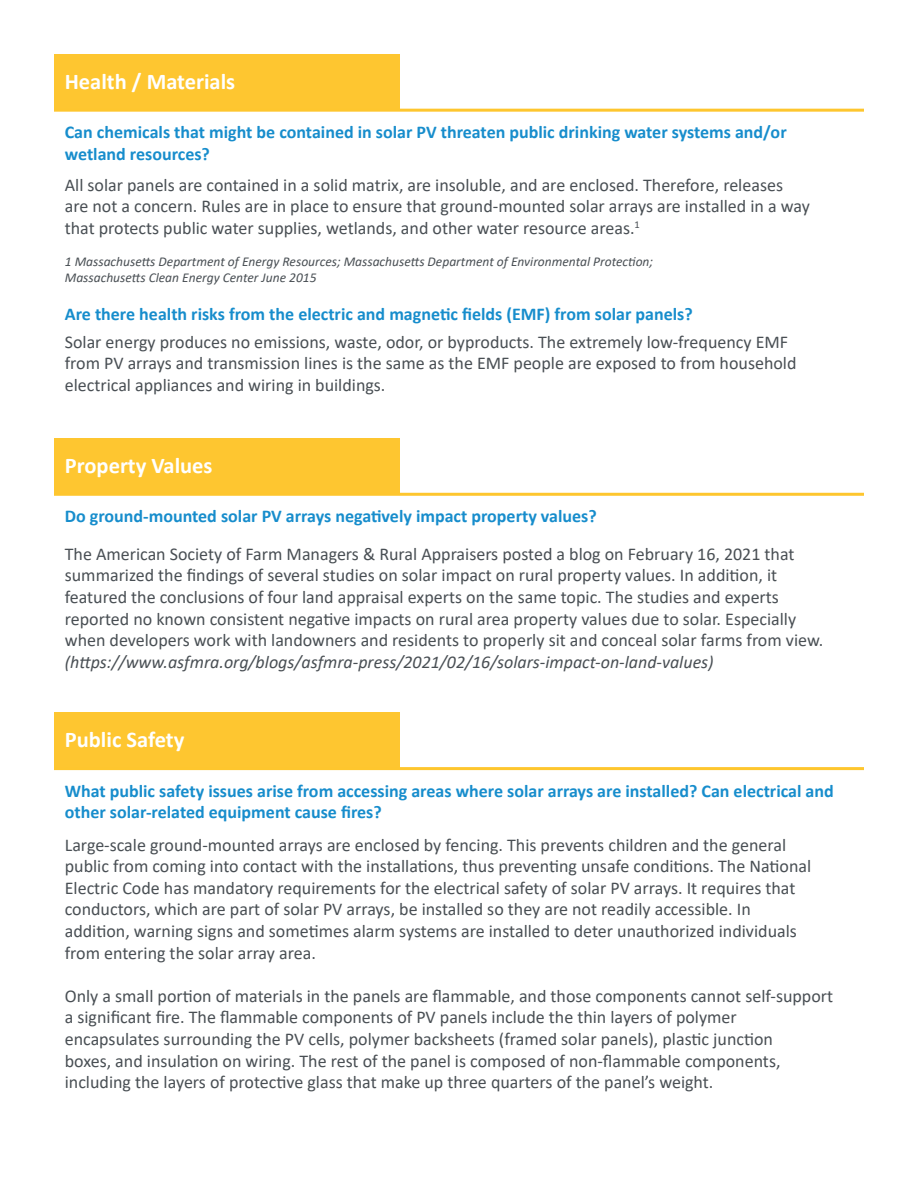
<style>
.page{position:relative;width:918px;height:1188px;background:#fff}
.page>*{position:absolute;margin:0;border:0;box-sizing:border-box;transform-origin:0 0}
.t1{font:700 22.5px "Calibri";color:#fff}
.t2{font:18px/21.6px "Calibri";color:#494f54}
.t3{font:700 18px/21.6px "Calibri";color:#178dcc}
.t4{font:italic 13.5px/16.2px "Calibri";color:#494f54}
.s1{font-style:italic}
</style>
<div class="page">
<div style="left:54px;top:54px;width:346px;height:56px;background:#fec630"></div>
<div style="left:54px;top:438px;width:346px;height:56px;background:#fec630"></div>
<div style="left:54px;top:712px;width:346px;height:57px;background:#fec630"></div>
<hr style="left:54px;top:109px;width:810px;height:3px;background:#fec62e">
<hr style="left:54px;top:493px;width:810px;height:3px;background:#fec62e">
<hr style="left:54px;top:767px;width:810px;height:3px;background:#fec62e">
<p class="t1" style="left:65px;top:65px;width:172px">Health / Materials</p>
<p class="t3" style="left:65px;top:121px;width:723px">Can chemicals that might be contained in solar PV threaten public drinking water systems and/or</p>
<p class="t3" style="left:65px;top:143px;width:147px">wetland resources?</p>
<p class="t2" style="left:65px;top:173px;width:720px">All solar panels are contained in a solid matrix, are insoluble, and are enclosed. Therefore, releases</p>
<p class="t2" style="left:65px;top:195px;width:747px">are not a concern. Rules are in place to ensure that ground-mounted solar arrays are installed in a way</p>
<p class="t2" style="left:65px;top:217px;width:577px">that protects public water supplies, wetlands, and other water resource areas.<sup>1</sup></p>
<p class="t4" style="left:65px;top:253px;width:590px">1 Massachusetts Department of Energy Resources; Massachusetts Department of Environmental Protection;<br>Massachusetts Clean Energy Center June 2015</p>
<p class="t3" style="left:65px;top:303px;width:629px">Are there health risks from the electric and magnetic fields (EMF) from solar panels?</p>
<p class="t2" style="left:65px;top:330px;width:725px">Solar energy produces no emissions, waste, odor, or byproducts. The extremely low-frequency EMF</p>
<p class="t2" style="left:65px;top:352px;width:733px">from PV arrays and transmission lines is the same as the EMF people are exposed to from household</p>
<p class="t2" style="left:65px;top:374px;width:322px">electrical appliances and wiring in buildings.</p>
<p class="t1" style="left:65px;top:449px;width:149px">Property Values</p>
<p class="t3" style="left:65px;top:505px;width:533px">Do ground-mounted solar PV arrays negatively impact property values?</p>
<p class="t2" style="left:65px;top:543px;width:731px">The American Society of Farm Managers &amp; Rural Appraisers posted a blog on February 16, 2021 that</p>
<p class="t2" style="left:65px;top:564px;width:760px">summarized the findings of several studies on solar impact on rural property values. In addition, it featured the conclusions of four land appraisal experts on the same topic. The studies and experts reported no known consistent negative impacts on rural area property values due to solar. Especially when developers work with landowners and residents to properly sit and conceal solar farms from view. <span class="s1">(https://www.asfmra.org/blogs/asfmra-press/2021/02/16/solars-impact-on-land-values)</span></p>
<p class="t1" style="left:65px;top:724px;width:121px">Public Safety</p>
<p class="t3" style="left:65px;top:780px;width:771px">What public safety issues arise from accessing areas where solar arrays are installed? Can electrical and other solar-related equipment cause fires?</p>
<p class="t2" style="left:65px;top:833px;width:723px">Large-scale ground-mounted arrays are enclosed by fencing. This prevents children and the general</p>
<p class="t2" style="left:65px;top:855px;width:748px">public from coming into contact with the installations, thus preventing unsafe conditions. The National</p>
<p class="t2" style="left:65px;top:877px;width:732px">Electric Code has mandatory requirements for the electrical safety of solar PV arrays. It requires that</p>
<p class="t2" style="left:65px;top:898px;width:688px">conductors, which are part of solar PV arrays, be installed so they are not readily accessible. In</p>
<p class="t2" style="left:65px;top:920px;width:734px">addition, warning signs and sometimes alarm systems are installed to deter unauthorized individuals</p>
<p class="t2" style="left:65px;top:941px;width:253px">from entering the solar array area.</p>
<p class="t2" style="left:65px;top:985px;width:770px">Only a small portion of materials in the panels are flammable, and those components cannot self-support</p>
<p class="t2" style="left:65px;top:1006px;width:674px">a significant fire. The flammable components of PV panels include the thin layers of polymer</p>
<p class="t2" style="left:65px;top:1028px;width:710px">encapsulates surrounding the PV cells, polymer backsheets (framed solar panels), plastic junction</p>
<p class="t2" style="left:65px;top:1049px;width:717px">boxes, and insulation on wiring. The rest of the panel is composed of non-flammable components,</p>
<p class="t2" style="left:65px;top:1071px;width:650px">including the layers of protective glass that make up three quarters of the panel’s weight.</p>
</div>
